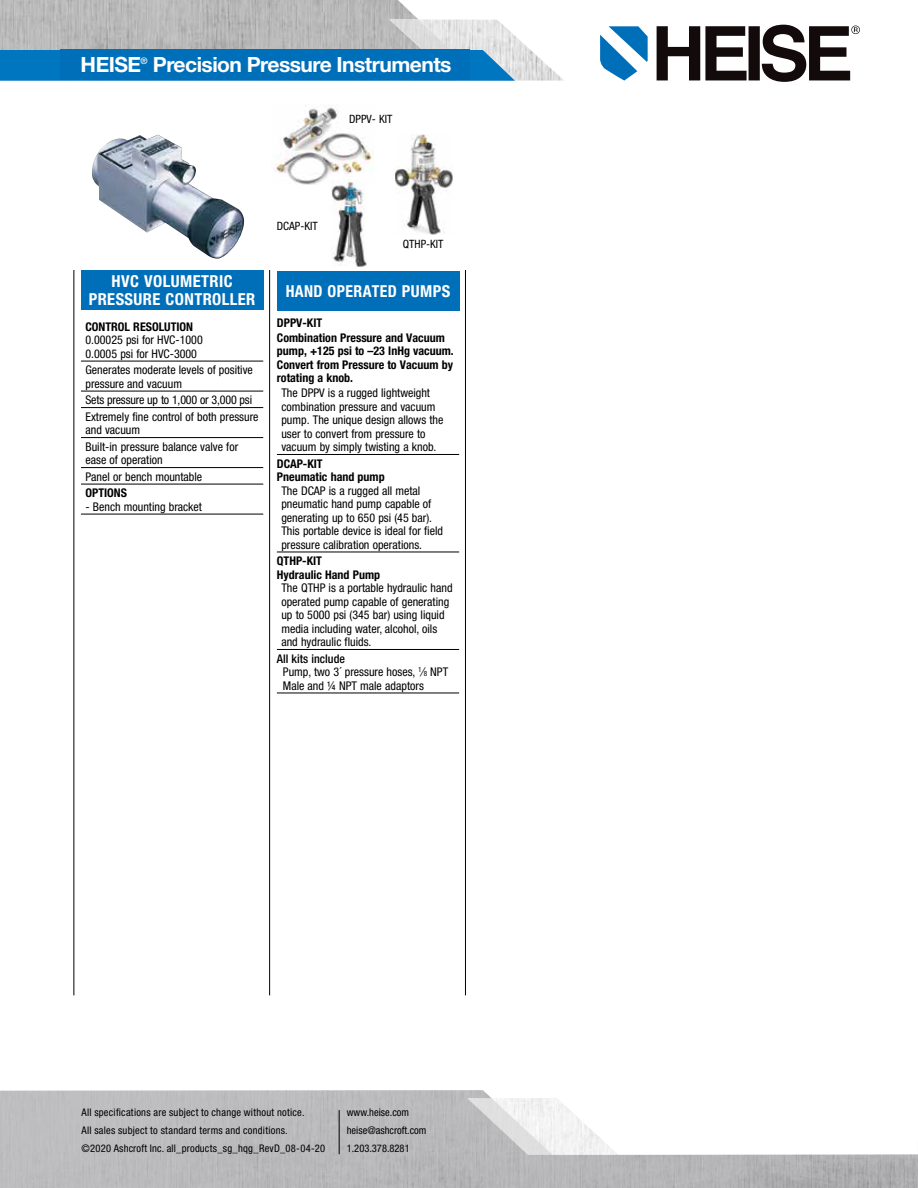
<style>
.page{position:relative;width:918px;height:1188px;background:#fff}
.page>*{position:absolute;margin:0;border:0;box-sizing:border-box;transform-origin:0 0}
.t1{font:700 21px "Helvetica Neue LT Pro";letter-spacing:-.025em;color:#fff}
.t2{font:700 condensed 16.5px/18px "Helvetica Neue LT Pro";letter-spacing:.025em;color:#fff;text-align:center}
.t3{font:700 condensed 16.5px "Helvetica Neue LT Pro";letter-spacing:.025em;color:#fff;scale:.96 1}
.t4{font:condensed 12px/13.5px "Helvetica Neue LT Pro";color:#000}
.t5{font:700 condensed 12px/13.5px "Helvetica Neue LT Pro";color:#000}
.t6{font:condensed 11.4px "Helvetica Neue LT Pro";color:#000}
.t7{font:condensed 10.5px/18px "Helvetica Neue LT Pro";letter-spacing:.02em;color:#000}
.t8{font:condensed 10.5px/18px "Helvetica Neue LT Pro";color:#000}
.t9{font:500 9px "Helvetica Neue LT Pro";color:#fff}
.s1{font-weight:500}
.s2{font-size:7.2px}
</style>
<div class="page">
<img style="left:0;top:0;width:418px;height:19px">
<svg style="left:0;top:19px;width:564px;height:62px;background:#abbdc8"></svg>
<svg style="left:657px;top:25px;width:203px;height:57px"></svg>
<svg style="left:600px;top:26px;width:48px;height:55px"></svg>
<svg style="left:0;top:1090px;width:917px;height:98px;fill:#bcbcbe"></svg>
<svg style="left:467px;top:1098px;width:151px;height:57px"></svg>
<hr style="left:339px;top:1110px;width:1px;height:44px;background:#000">
<svg style="left:917px;top:1154px;width:1px;height:34px"></svg>
<img style="left:395px;top:135px;width:58px;height:100px">
<img style="left:92px;top:135px;width:153px;height:124px">
<div style="left:81px;top:271px;width:182px;height:39px;background:#006fba"></div>
<div style="left:277px;top:271px;width:182px;height:40px;background:#006fba"></div>
<hr style="left:277px;top:454px;width:182px;height:1px;background:#000">
<hr style="left:277px;top:552px;width:182px;height:1px;background:#000">
<hr style="left:277px;top:649px;width:182px;height:1px;background:#000">
<hr style="left:277px;top:693px;width:182px;height:1px;background:#000">
<hr style="left:81px;top:361px;width:182px;height:1px;background:#000">
<hr style="left:81px;top:391px;width:182px;height:1px;background:#000">
<hr style="left:81px;top:407px;width:182px;height:1px;background:#000">
<hr style="left:81px;top:437px;width:182px;height:1px;background:#000">
<hr style="left:81px;top:467px;width:182px;height:1px;background:#000">
<hr style="left:81px;top:484px;width:182px;height:1px;background:#000">
<hr style="left:81px;top:514px;width:182px;height:1px;background:#000">
<hr style="left:269px;top:270px;width:1px;height:725px;background:#000">
<hr style="left:465px;top:270px;width:1px;height:725px;background:#000">
<hr style="left:74px;top:270px;width:1px;height:725px;background:#000">
<img style="left:274px;top:107px;width:100px;height:78px">
<div style="left:60px;top:50px;width:410px;height:30px;background:#006fba"></div>
<img style="left:331px;top:182px;width:36px;height:85px">
<h1 class="t1" style="left:81px;top:52px;width:62px">HEISE</h1>
<p class="t9" style="left:141px;top:56px;width:9px">®</p>
<h1 class="t1" style="left:153px;top:52px;width:300px">Precision Pressure Instruments</h1>
<h1 class="t1" style="left:81px;top:52px;width:112px">Data She t</h1>
<p class="t6" style="left:349px;top:112px;width:45px">DPPV- KIT</p>
<h2 class="t2" style="left:89px;top:272px;width:168px">HVC VOLUMETRIC<br>PRESSURE CONTROLLER</h2>
<p class="t5" style="left:86px;top:320px;width:109px">CONTROL RESOLUTION</p>
<p class="t4" style="left:86px;top:333px;width:119px">0.00025 psi for HVC-1000<br>0.0005 psi for HVC-3000</p>
<p class="t4" style="left:86px;top:363px;width:169px">Generates moderate levels of positive pressure and vacuum</p>
<p class="t4" style="left:86px;top:392px;width:175px;line-height:16.5px">Sets pressure up to 1,000 or 3,000 psi<br>Extremely fine control of both pressure</p>
<p class="t4" style="left:86px;top:422px;width:154px;line-height:16.5px">and vacuum<br>Built-in pressure balance valve for</p>
<p class="t4" style="left:86px;top:452px;width:118px;line-height:16.5px">ease of operation<br>Panel or bench mountable</p>
<p class="t5" style="left:86px;top:486px;width:43px">OPTIONS</p>
<p class="t4" style="left:86px;top:500px;width:118px">- Bench mounting bracket</p>
<p class="t6" style="left:277px;top:219px;width:42px">DCAP-KIT</p>
<p class="t6" style="left:403px;top:238px;width:42px">QTHP-KIT</p>
<h2 class="t3" style="left:286px;top:281px;width:173px">HAND OPERATED PUMPS</h2>
<p class="t5" style="left:277px;top:315px;width:170px;line-height:15px">DPPV-KIT<br>Combination Pressure and Vacuum</p>
<p class="t5" style="left:277px;top:344px;width:178px;text-align:justify">pump, +125 psi to –23 InHg vacuum.<br>Convert from Pressure to Vacuum by rotating a knob.</p>
<p class="t4" style="left:281px;top:386px;width:164px">The DPPV is a rugged lightweight combination pressure and vacuum pump. The unique design allows the user to convert from pressure to vacuum by simply twisting a knob.</p>
<p class="t5" style="left:277px;top:457px;width:109px">DCAP-KIT<br>Pneumatic hand pump</p>
<p class="t4" style="left:281px;top:483px;width:163px">The DCAP is a rugged all metal pneumatic hand pump capable of generating up to 650 psi (45 bar).<br>This portable device is ideal for field pressure calibration operations.</p>
<p class="t5" style="left:277px;top:554px;width:105px">QTHP-KIT<br>Hydraulic Hand Pump</p>
<p class="t4" style="left:281px;top:581px;width:173px">The QTHP is a portable hydraulic hand operated pump capable of generating up to 5000 psi (345 bar) using liquid media including water, alcohol, oils and hydraulic fluids.</p>
<p class="t4" style="left:283px;top:651px;width:167px;text-indent:-6px"><span class="s1">All kits include<br></span>Pump, two 3´ pressure hoses, <sup>1</sup>⁄<span class="s2">8</span> NPT<br>Male and ¼ NPT male adaptors</p>
<p class="t7" style="left:81px;top:1103px;width:245px">All specifications are subject to change without notice.<br>All sales subject to standard terms and conditions.<br>©2020 Ashcroft Inc. all_products_sg_hqg_RevD_08-04-20</p>
<p class="t8" style="left:347px;top:1103px;width:81px">www.heise.com heise@ashcroft.com<br>1.203.378.8281</p>
</div>
